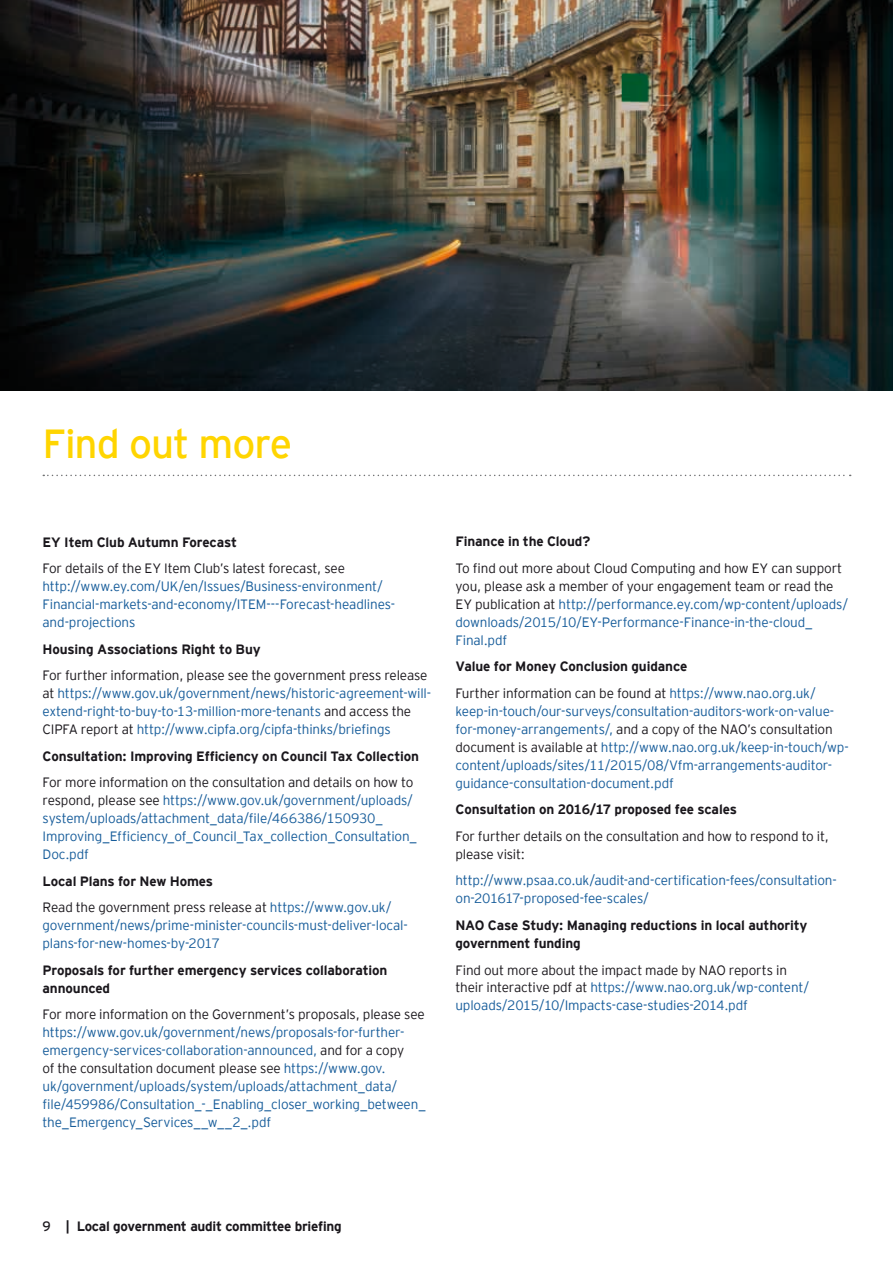
<style>
.page{position:relative;width:893px;height:1263px;background:#fff}
.page>*{position:absolute;margin:0;border:0;box-sizing:border-box;transform-origin:0 0}
.t1{font:40.5px "EY Interstate";letter-spacing:-.03em;color:#ffd500}
.t2{font:300 13.5px/18px "EY Interstate";letter-spacing:-.01em;color:#165c9a}
.t3{font:300 13.5px/18px "EY Interstate";letter-spacing:-.01em;color:#1a171c}
.t4{font:700 13.5px/18px "EY Interstate";letter-spacing:-.01em;color:#1a171c}
.s1{color:#1a171c}
.s2{font-weight:700}
.s3{color:#165c9a}
.s4{font-weight:300}
.s5{font-weight:300;color:#165c9a}
.s6{font-weight:400}
</style>
<div class="page">
<svg style="left:43px;top:475px;width:808px;height:1px"></svg>
<img style="left:0;top:0;width:893px;height:390px">
<h1 class="t1" style="left:43px;top:414px;width:251px">Find out more</h1>
<p class="t4" style="left:43px;top:532px;width:196px">EY Item Club Autumn Forecast</p>
<p class="t3" style="left:43px;top:558px;width:304px">For details of the EY Item Club’s latest forecast, see</p>
<p class="t2" style="left:43px;top:576px;width:354px">http://www.ey.com/UK/en/Issues/Business-environment/<br>Financial-markets-and-economy/ITEM---Forecast-headlines&shy;and-projections</p>
<p class="t4" style="left:43px;top:639px;width:220px">Housing Associations Right to Buy</p>
<p class="t2" style="left:43px;top:665px;width:390px"><span class="s1">For further information, please see the government press release at</span> https://www.gov.uk/government/news/historic-agreement-will&shy;extend-right-to-buy-to-13-million-more-tenants <span class="s1">and access the CIPFA report at</span> http://www.cipfa.org/cipfa-thinks/briefings</p>
<p class="t4" style="left:43px;top:746px;width:378px">Consultation: Improving Efficiency on Council Tax Collection</p>
<p class="t2" style="left:43px;top:772px;width:376px"><span class="s1">For more information on the consultation and details on how to respond, please see</span> https://www.gov.uk/government/uploads/ system/uploads/attachment_data/file/466386/150930_ Improving_Efficiency_of_Council_Tax_collection_Consultation_ Doc.pdf</p>
<p class="t3" style="left:43px;top:867px;width:350px;line-height:26.5px"><span class="s2">Local Plans for New Homes<br></span>Read the government press release at <span class="s3">https://www.gov.uk/</span></p>
<p class="t2" style="left:43px;top:915px;width:367px">government/news/prime-minister-councils-must-deliver-local&shy;plans-for-new-homes-by-2017</p>
<p class="t4" style="left:43px;top:960px;width:346px">Proposals for further emergency services collaboration announced</p>
<p class="t3" style="left:43px;top:1004px;width:384px">For more information on the Government’s proposals, please see</p>
<p class="t2" style="left:43px;top:1022px;width:384px">https://www.gov.uk/government/news/proposals-for-further&shy;emergency-services-collaboration-announced, <span class="s1">and for a copy<br>of the consultation document please see</span> https://www.gov. uk/government/uploads/system/uploads/attachment_data/ file/459986/Consultation_-_Enabling_closer_working_between_ the_Emergency_Services__w__2_.pdf</p>
<p class="t4" style="left:455px;top:532px;width:136px">Finance in the Cloud?</p>
<p class="t3" style="left:455px;top:558px;width:394px">To find out more about Cloud Computing and how EY can support you, please ask a member of your engagement team or read the EY publication at <span class="s3">http://performance.ey.com/wp-content/uploads/ downloads/2015/10/EY-Performance-Finance-in-the-cloud_ Final.pdf</span></p>
<p class="t4" style="left:455px;top:652px;width:362px;line-height:26.5px">Value for Money Conclusion guidance<br><span class="s4">Further information can be found at</span> <span class="s5">https://www.nao.org.uk/</span></p>
<p class="t2" style="left:455px;top:701px;width:395px">keep-in-touch/our-surveys/consultation-auditors-work-on-value&shy;for-money-arrangements/, <span class="s1">and a copy of the NAO’s consultation document is available at</span> http://www.nao.org.uk/keep-in-touch/wp&shy;content/uploads/sites/11/2015/08/Vfm-arrangements-auditor&shy;guidance-consultation-document.pdf</p>
<p class="t4" style="left:455px;top:800px;width:283px">Consultation on 2016/17 proposed fee scales</p>
<p class="t3" style="left:455px;top:826px;width:375px">For further details on the consultation and how to respond to it, please visit:</p>
<p class="t2" style="left:455px;top:871px;width:383px">http://www.psaa.co.uk/audit-and-certification-fees/consultation&shy;on-201617-proposed-fee-scales/</p>
<p class="t4" style="left:455px;top:915px;width:354px">NAO Case Study: Managing reductions in local authority government funding</p>
<p class="t2" style="left:455px;top:960px;width:355px"><span class="s1">Find out more about the impact made by NAO reports in their interactive pdf at</span> https://www.nao.org.uk/wp-content/ uploads/2015/10/Impacts-case-studies-2014.pdf</p>
<p class="t4" style="left:43px;top:1216px;width:301px"><span class="s6">9</span> | Local government audit committee briefing</p>
</div>
